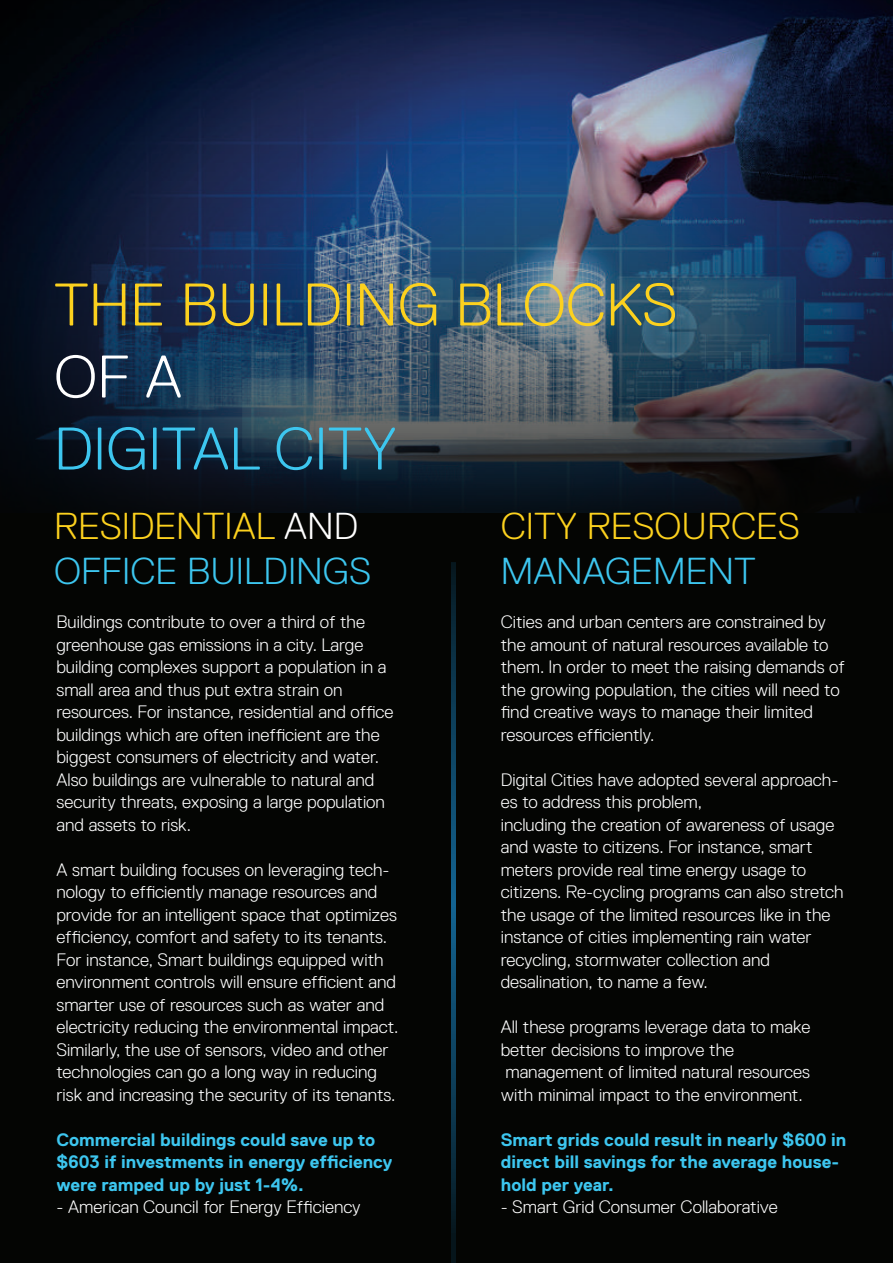
<style>
.page{position:relative;width:893px;height:1263px;background:#040503}
.page>*{position:absolute;margin:0;border:0;box-sizing:border-box;transform-origin:0 0}
.t1{font:300 60px "Dell Replica";color:#fcd11e}
.t2{font:300 60px "Dell Replica";color:#3dc6ef}
.t3{font:300 60px "Dell Replica";color:#fff}
.t4{font:300 37.5px/45px "Dell Replica";color:#3dc6ef}
.t5{font:300 37.5px "Dell Replica";color:#fcd11e}
.t6{font:300 18px/22.5px "Dell Replica";color:#fff}
.t7{font:700 18px/22.5px "Dell Replica";color:#3dc6ef}
.s1{color:#fcd11e}
.s2{color:#fff}
</style>
<div class="page">
<svg style="left:452px;top:562px;width:4px;height:701px;background:#0c3d58"></svg>
<img style="left:0;top:0;width:893px;height:512px">
<h1 class="t1" style="left:54px;top:271px;width:625px">THE BUILDING BLOCKS</h1>
<h1 class="t3" style="left:54px;top:343px;width:129px">OF A</h1>
<h1 class="t2" style="left:54px;top:415px;width:344px">DIGITAL CITY</h1>
<h2 class="t4" style="left:54px;top:503px;width:319px"><span class="s1">RESIDENTIAL</span> <span class="s2">AND<br></span>OFFICE BUILDINGS</h2>
<h2 class="t5" style="left:501px;top:505px;width:301px">CITY RESOURCES</h2>
<h2 class="t4" style="left:501px;top:548px;width:256px">MANAGEMENT</h2>
<p class="t6" style="left:501px;top:611px;width:345px">Cities and urban centers are constrained by the amount of natural resources available to them. In order to meet the raising demands of the growing population, the cities will need to find creative ways to manage their limited resources efficiently.</p>
<p class="t6" style="left:501px;top:768px;width:344px">Digital Cities have adopted several approach&shy;es to address this problem,<br>including the creation of awareness of usage and waste to citizens. For instance, smart meters provide real time energy usage to citizens. Re-cycling programs can also stretch the usage of the limited resources like in the instance of cities implementing rain water recycling, stormwater collection and desalination, to name a few.</p>
<p class="t6" style="left:501px;top:1016px;width:311px">All these programs leverage data to make better decisions to improve the management of limited natural resources with minimal impact to the environment.</p>
<p class="t7" style="left:501px;top:1128px;width:347px">Smart grids could result in nearly $600 in direct bill savings for the average house&shy;hold per year.</p>
<p class="t6" style="left:501px;top:1196px;width:279px">- Smart Grid Consumer Collaborative</p>
<p class="t6" style="left:56px;top:611px;width:339px">Buildings contribute to over a third of the greenhouse gas emissions in a city. Large building complexes support a population in a small area and thus put extra strain on resources. For instance, residential and office buildings which are often inefficient are the biggest consumers of electricity and water.<br>Also buildings are vulnerable to natural and security threats, exposing a large population and assets to risk.</p>
<p class="t6" style="left:56px;top:858px;width:344px">A smart building focuses on leveraging tech&shy;nology to efficiently manage resources and provide for an intelligent space that optimizes efficiency, comfort and safety to its tenants.<br>For instance, Smart buildings equipped with environment controls will ensure efficient and smarter use of resources such as water and electricity reducing the environmental impact.<br>Similarly, the use of sensors, video and other technologies can go a long way in reducing risk and increasing the security of its tenants.</p>
<p class="t7" style="left:56px;top:1128px;width:337px">Commercial buildings could save up to $603 if investments in energy efficiency were ramped up by just 1-4%.</p>
<p class="t6" style="left:56px;top:1196px;width:306px">- American Council for Energy Efficiency</p>
</div>
